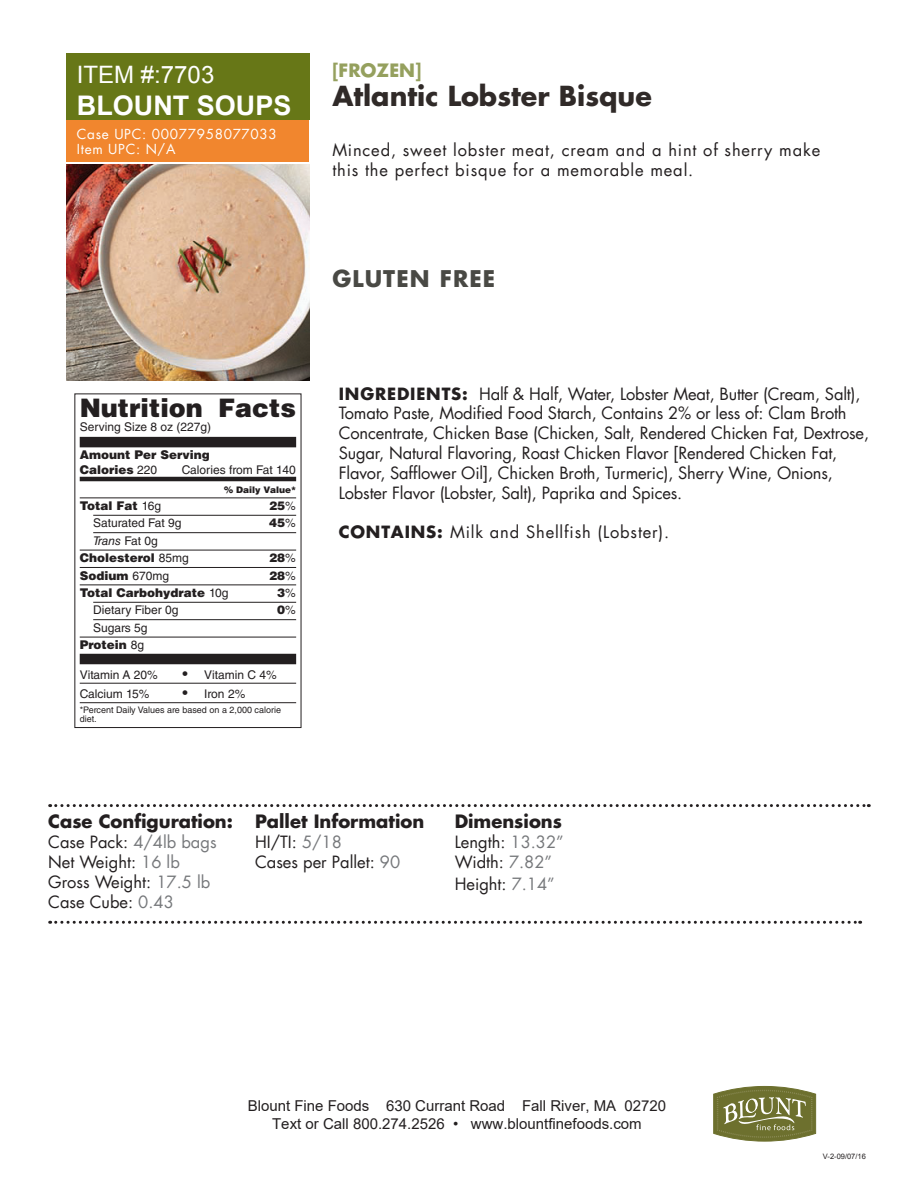
<style>
.page{position:relative;width:918px;height:1188px;background:#fff}
.page>*{position:absolute;margin:0;border:0;box-sizing:border-box;transform-origin:0 0}
.t1{font:700 27px "Futura";color:#302a28}
.t2{font:700 27px "Arial";color:#fff}
.t3{font:900 25.5px "Helvetica LT Std";color:#231f20}
.t4{font:24px "Arial";color:#fff}
.t5{font:700 22.5px "Futura";letter-spacing:.05em;color:#494944}
.t6{font:700 18px "Futura";color:#231f20}
.t7{font:700 18px "Futura";color:#95a05e}
.t8{font:16.5px/19.8px "Futura";letter-spacing:-.01em;color:#231f20}
.t9{font:16.5px/19.8px "Futura";letter-spacing:.05em;color:#231f20}
.t10{font:15px/18px "Arial";color:#231f20;text-align:center}
.t11{font:13.5px/15px "Futura";letter-spacing:.05em;color:#fff}
.t12{font:12px/17.4px "Helvetica LT Std";color:#231f20;text-align:right}
.t13{font:900 12px/14.4px "Helvetica LT Std";color:#231f20}
.t14{font:9px/9px "Helvetica LT Std";color:#231f20}
.t15{font:900 9px "Helvetica LT Std";color:#231f20}
.t16{font:7.5px "Arial";color:#231f20}
.s1{font-weight:400}
.s2{font-weight:400;font-style:italic}
.s3{font-weight:900}
.s4{font-size:15px}
.s5{font-weight:700}
.s6{color:#76787b}
</style>
<div class="page">
<div style="left:66px;top:54px;width:243px;height:66px;background:#677717"></div>
<img style="left:66px;top:164px;width:243px;height:216px">
<svg style="left:713px;top:1086px;width:103px;height:55px;background:#898c57"></svg>
<div style="left:66px;top:120px;width:243px;height:41px;background:#f1862e"></div>
<svg style="left:50px;top:804px;width:819px;height:3px"></svg>
<svg style="left:50px;top:921px;width:811px;height:3px"></svg>
<div style="left:80px;top:437px;width:216px;height:10px;background:#231f20"></div>
<hr style="left:80px;top:477px;width:216px;height:4px;background:#231f20">
<hr style="left:80px;top:498px;width:216px;height:1px;background:#231f20">
<hr style="left:93px;top:515px;width:203px;height:1px;background:#231f20">
<hr style="left:93px;top:532px;width:203px;height:1px;background:#231f20">
<hr style="left:80px;top:550px;width:216px;height:1px;background:#231f20">
<hr style="left:80px;top:567px;width:216px;height:1px;background:#231f20">
<hr style="left:80px;top:585px;width:216px;height:1px;background:#231f20">
<hr style="left:93px;top:602px;width:203px;height:1px;background:#231f20">
<hr style="left:93px;top:619px;width:203px;height:1px;background:#231f20">
<hr style="left:80px;top:637px;width:216px;height:1px;background:#231f20">
<div style="left:80px;top:654px;width:216px;height:10px;background:#231f20"></div>
<hr style="left:80px;top:683px;width:216px;height:1px;background:#231f20">
<hr style="left:80px;top:702px;width:216px;height:1px;background:#231f20">
<h3 class="t4" style="left:77px;top:58px;width:139px">ITEM #:7703</h3>
<h1 class="t2" style="left:77px;top:87px;width:216px">BLOUNT SOUPS</h1>
<p class="t11" style="left:77px;top:126px;width:202px">Case UPC: 00077958077033<br>Item UPC: N/A</p>
<p class="t7" style="left:332px;top:57px;width:91px">[FROZEN]</p>
<h1 class="t1" style="left:332px;top:77px;width:321px">Atlantic Lobster Bisque</h1>
<p class="t9" style="left:332px;top:140px;width:489px">Minced, sweet lobster meat, cream and a hint of sherry make this the perfect bisque for a memorable meal.</p>
<h3 class="t5" style="left:332px;top:262px;width:164px">GLUTEN FREE</h3>
<h2 class="t3" style="left:80px;top:391px;width:218px">Nutrition Facts</h2>
<p class="t12" style="left:80px;top:419px;width:133px">Serving Size 8 oz (227g)</p>
<p class="t13" style="left:80px;top:448px;width:132px">Amount Per Serving<br>Calories <span class="s1">220</span></p>
<p class="t12" style="left:182px;top:461px;width:115px">Calories from Fat 140</p>
<p class="t15" style="left:224px;top:484px;width:74px">% Daily Value*</p>
<p class="t13" style="left:80px;top:498px;width:83px">Total Fat <span class="s1">16g</span></p>
<p class="t13" style="left:269px;top:498px;width:28px">25<span class="s1">%</span></p>
<p class="t12" style="left:93px;top:515px;width:90px">Saturated Fat 9g</p>
<p class="t13" style="left:269px;top:516px;width:28px">45<span class="s1">%</span></p>
<p class="t13" style="left:80px;top:532px;width:111px;line-height:17.4px;text-indent:14px"><span class="s2">Trans</span> <span class="s1">Fat 0g<br></span>Cholesterol <span class="s1">85mg</span></p>
<p class="t13" style="left:269px;top:550px;width:28px">28<span class="s1">%</span></p>
<p class="t13" style="left:80px;top:568px;width:91px">Sodium <span class="s1">670mg</span></p>
<p class="t13" style="left:269px;top:568px;width:28px">28<span class="s1">%</span></p>
<p class="t13" style="left:80px;top:585px;width:150px">Total Carbohydrate <span class="s1">10g</span></p>
<p class="t13" style="left:277px;top:585px;width:20px">3<span class="s1">%</span></p>
<p class="t12" style="left:93px;top:602px;width:87px">Dietary Fiber 0g</p>
<p class="t13" style="left:277px;top:603px;width:20px">0<span class="s1">%</span></p>
<p class="t12" style="left:80px;top:619px;width:69px">Sugars 5g<br><span class="s3">Protein</span> 8g</p>
<p class="t12" style="left:80px;top:666px;width:79px">Vitamin A 20%</p>
<p class="t12" style="left:182px;top:666px;width:96px"><span class="s4">•</span> Vitamin C 4%</p>
<p class="t12" style="left:80px;top:685px;width:71px">Calcium 15%</p>
<p class="t12" style="left:182px;top:685px;width:64px"><span class="s4">•</span> Iron 2%</p>
<p class="t14" style="left:80px;top:705px;width:203px">*Percent Daily Values are based on a 2,000 calorie diet.</p>
<p class="t8" style="left:339px;top:383px;width:532px"><span class="s5">INGREDIENTS:</span> Half &amp; Half, Water, Lobster Meat, Butter (Cream, Salt), Tomato Paste, Modified Food Starch, Contains 2% or less of: Clam Broth Concentrate, Chicken Base (Chicken, Salt, Rendered Chicken Fat, Dextrose, Sugar, Natural Flavoring, Roast Chicken Flavor [Rendered Chicken Fat, Flavor, Safflower Oil], Chicken Broth, Turmeric), Sherry Wine, Onions, Lobster Flavor (Lobster, Salt), Paprika and Spices.</p>
<p class="t9" style="left:339px;top:522px;width:332px"><span class="s5">CONTAINS:</span> Milk and Shellfish (Lobster).</p>
<p class="t6" style="left:48px;top:809px;width:186px">Case Configuration:</p>
<p class="t8" style="left:48px;top:832px;width:170px">Case Pack: <span class="s6">4/4lb bags<br></span>Net Weight: <span class="s6">16 lb<br></span>Gross Weight: <span class="s6">17.5 lb<br></span>Case Cube: <span class="s6">0.43</span></p>
<p class="t6" style="left:255px;top:809px;width:171px">Pallet Information</p>
<p class="t8" style="left:255px;top:832px;width:147px">HI/TI: <span class="s6">5/18<br></span>Cases per Pallet: <span class="s6">90</span></p>
<p class="t6" style="left:455px;top:809px;width:109px">Dimensions</p>
<p class="t8" style="left:455px;top:832px;width:111px">Length: <span class="s6">13.32”<br></span>Width: <span class="s6">7.82”</span></p>
<p class="t8" style="left:455px;top:873px;width:102px">Height: <span class="s6">7.14”</span></p>
<p class="t10" style="left:248px;top:1096px;width:420px">Blount Fine Foods 630 Currant Road Fall River, MA 02720<br>Text or Call 800.274.2526 • www.blountfinefoods.com</p>
<p class="t16" style="left:823px;top:1151px;width:44px">V-2-09/07/16</p>
</div>
